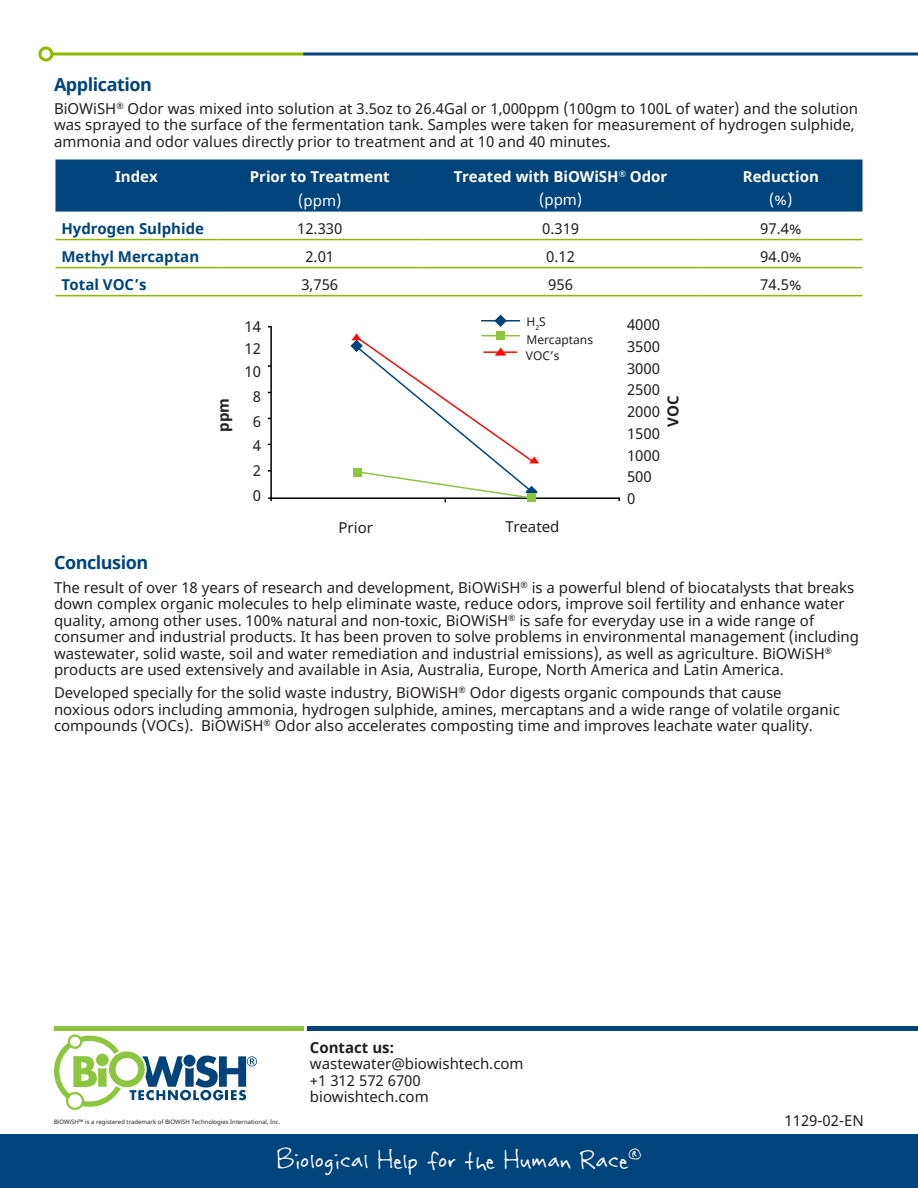
<style>
.page{position:relative;width:918px;height:1188px;background:#fff}
.page>*{position:absolute;margin:0;border:0;box-sizing:border-box;transform-origin:0 0}
.t1{font:30px "Rabiohead";color:#fff}
.Paragraph_Heading{font:700 18px "Noto Sans";letter-spacing:-.025em;color:#00447b}
.t2{font:15px/16.5px "Noto Sans";color:#231f20}
.t3{font:700 15px "Noto Sans";color:#fff}
.t4{font:700 15px "Noto Sans";color:#00447b}
.t5{font:700 15px "Noto Sans";color:#231f20}
.t6{font:15px "Noto Sans";color:#fff}
.t7{font:12px "Noto Sans";color:#231f20}
.t8{font:6px "Noto Sans";color:#231f20}
</style>
<div class="page">
<div style="left:0;top:1134px;width:918px;height:54px;background:#00447b"></div>
<svg style="left:53px;top:52px;width:250px;height:4px"></svg>
<div style="left:38px;top:46px;width:15px;height:16px;border:3px solid #8dba00;border-radius:50%"></div>
<svg style="left:303px;top:52px;width:615px;height:4px"></svg>
<hr style="left:54px;top:1026px;width:249px;height:4px;background:#8bc63e">
<hr style="left:307px;top:1026px;width:611px;height:4px;background:#00447b">
<svg style="left:54px;top:1034px;width:203px;height:76px"></svg>
<div style="left:55px;top:160px;width:808px;height:52px;background:#00447b"></div>
<hr style="left:55px;top:239px;width:162px;height:1px;background:#8dba00">
<hr style="left:217px;top:239px;width:205px;height:1px;background:#8dba00">
<hr style="left:422px;top:239px;width:277px;height:1px;background:#8dba00">
<hr style="left:699px;top:239px;width:164px;height:1px;background:#8dba00">
<hr style="left:55px;top:267px;width:162px;height:1px;background:#8dba00">
<hr style="left:217px;top:267px;width:205px;height:1px;background:#8dba00">
<hr style="left:422px;top:267px;width:277px;height:1px;background:#8dba00">
<hr style="left:699px;top:267px;width:164px;height:1px;background:#8dba00">
<hr style="left:55px;top:295px;width:162px;height:1px;background:#8dba00">
<hr style="left:217px;top:295px;width:205px;height:1px;background:#8dba00">
<hr style="left:422px;top:295px;width:277px;height:1px;background:#8dba00">
<hr style="left:699px;top:295px;width:164px;height:1px;background:#8dba00">
<hr style="left:270px;top:326px;width:2px;height:172px;background:#000">
<hr style="left:270px;top:497px;width:350px;height:2px;background:#000">
<hr style="left:481px;top:320px;width:39px;height:2px;background:#00447b">
<div style="left:496px;top:331px;width:9px;height:9px;background:#8bc63e"></div>
<svg style="left:494px;top:315px;width:13px;height:12px"></svg>
<svg style="left:350px;top:333px;width:189px;height:169px"></svg>
<p class="Paragraph_Heading" style="left:54px;top:71px;width:100px">Application</p>
<p class="t2" style="left:54px;top:101px;width:806px">BiOWiSH<sup>®</sup> Odor was mixed into solution at 3.5oz to 26.4Gal or 1,000ppm (100gm to 100L of water) and the solution was sprayed to the surface of the fermentation tank. Samples were taken for measurement of hydrogen sulphide, ammonia and odor values directly prior to treatment and at 10 and 40 minutes.</p>
<p class="t3" style="left:115px;top:166px;width:44px">Index</p>
<p class="t3" style="left:250px;top:166px;width:141px">Prior to Treatment</p>
<p class="t6" style="left:298px;top:190px;width:45px">(ppm)</p>
<p class="t3" style="left:454px;top:166px;width:215px">Treated with BiOWiSH<sup>®</sup> Odor</p>
<p class="t6" style="left:539px;top:189px;width:45px">(ppm)</p>
<p class="t3" style="left:743px;top:166px;width:78px">Reduction</p>
<p class="t6" style="left:769px;top:189px;width:25px">(%)</p>
<p class="t4" style="left:61px;top:218px;width:144px">Hydrogen Sulphide</p>
<p class="t2" style="left:297px;top:220px;width:47px">12.330</p>
<p class="t2" style="left:542px;top:220px;width:39px">0.319</p>
<p class="t2" style="left:760px;top:220px;width:43px">97.4%</p>
<p class="t4" style="left:61px;top:246px;width:139px">Methyl Mercaptan</p>
<p class="t2" style="left:305px;top:248px;width:30px">2.01</p>
<p class="t2" style="left:546px;top:248px;width:30px">0.12</p>
<p class="t2" style="left:760px;top:248px;width:43px">94.0%</p>
<p class="t4" style="left:61px;top:274px;width:87px">Total VOC’s</p>
<p class="t2" style="left:301px;top:276px;width:38px">3,756</p>
<p class="t2" style="left:548px;top:276px;width:26px">956</p>
<p class="t2" style="left:760px;top:276px;width:43px">74.5%</p>
<p class="t7" style="left:526px;top:314px;width:21px">H<sub>2</sub>S</p>
<p class="t7" style="left:526px;top:331px;width:68px">Mercaptans</p>
<p class="t7" style="left:526px;top:348px;width:35px">VOC’s</p>
<p class="t2" style="left:627px;top:317px;width:35px">4000</p>
<p class="t2" style="left:627px;top:339px;width:35px">3500</p>
<p class="t2" style="left:627px;top:360px;width:35px">3000</p>
<p class="t2" style="left:627px;top:382px;width:35px">2500</p>
<p class="t2" style="left:627px;top:404px;width:35px">2000</p>
<p class="t2" style="left:627px;top:426px;width:35px">1500</p>
<p class="t2" style="left:627px;top:447px;width:35px">1000</p>
<p class="t2" style="left:627px;top:469px;width:26px">500</p>
<p class="t2" style="left:627px;top:491px;width:10px">0</p>
<p class="t2" style="left:244px;top:319px;width:18px">14</p>
<p class="t2" style="left:244px;top:341px;width:18px">12</p>
<p class="t2" style="left:244px;top:364px;width:18px">10</p>
<p class="t2" style="left:253px;top:389px;width:10px">8</p>
<p class="t2" style="left:253px;top:413px;width:10px">6</p>
<p class="t2" style="left:253px;top:438px;width:10px">4</p>
<p class="t2" style="left:253px;top:463px;width:10px">2</p>
<p class="t2" style="left:253px;top:488px;width:10px">0</p>
<p class="t5" style="left:213px;top:432px;width:35px;rotate:-90deg">ppm</p>
<p class="t5" style="left:663px;top:427px;width:33px;rotate:-90deg">VOC</p>
<p class="t2" style="left:339px;top:519px;width:36px">Prior</p>
<p class="t2" style="left:505px;top:519px;width:56px">Treated</p>
<p class="Paragraph_Heading" style="left:54px;top:550px;width:96px">Conclusion</p>
<p class="t2" style="left:54px;top:579px;width:807px">The result of over 18 years of research and development, BiOWiSH<sup>®</sup> is a powerful blend of biocatalysts that breaks down complex organic molecules to help eliminate waste, reduce odors, improve soil fertility and enhance water quality, among other uses. 100% natural and non-toxic, BiOWiSH<sup>®</sup> is safe for everyday use in a wide range of consumer and industrial products. It has been proven to solve problems in environmental management (including wastewater, solid waste, soil and water remediation and industrial emissions), as well as agriculture. BiOWiSH<sup>® </sup>products are used extensively and available in Asia, Australia, Europe, North America and Latin America.</p>
<p class="t2" style="left:54px;top:685px;width:787px">Developed specially for the solid waste industry, BiOWiSH<sup>®</sup> Odor digests organic compounds that cause noxious odors including ammonia, hydrogen sulphide, amines, mercaptans and a wide range of volatile organic compounds (VOCs). BiOWiSH<sup>®</sup> Odor also accelerates composting time and improves leachate water quality.</p>
<p class="t8" style="left:54px;top:1118px;width:228px">BiOWiSH™ is a registered trademark of BiOWiSH Technologies International, Inc.</p>
<p class="t5" style="left:310px;top:1037px;width:86px">Contact us:</p>
<p class="t2" style="left:310px;top:1056px;width:215px">wastewater@biowishtech.com +1 312 572 6700 biowishtech.com</p>
<h1 class="t1" style="left:277px;top:1142px;width:366px">Biological Help for the Human Race<sup>®</sup></h1>
<p class="t2" style="left:784px;top:1113px;width:81px">1129-02-EN</p>
</div>
